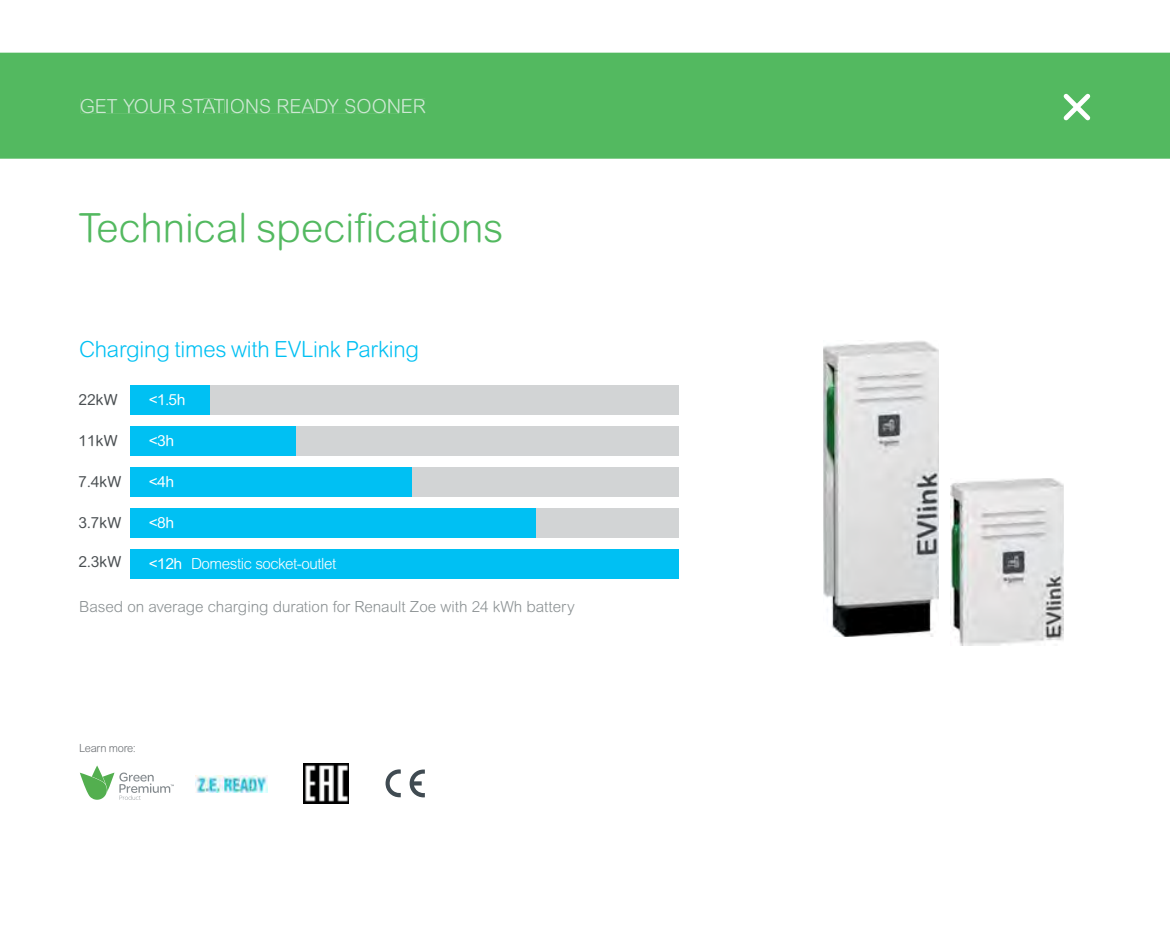
<style>
.page{position:relative;width:1170px;height:933px;background:#fff}
.page>*{position:absolute;margin:0;border:0;box-sizing:border-box;transform-origin:0 0}
.t1{font:300 40.25px "Arial Rounded MT Std";color:#53b960}
.t2{font:300 22.25px "Arial Rounded MT Std";letter-spacing:-.01em;color:#00c0f3}
.t3{font:300 19.5px "Arial Rounded MT Std";color:#cee8d4}
.t4{font:300 15.25px "Arial Rounded MT Std";color:#8a9092}
.t5{font:300 15.25px "Arial Rounded MT Std";letter-spacing:-.03em;color:#fff}
.t6{font:15.25px "Arial Rounded MT Std";color:#4a4f52}
.t7{font:15.25px "Arial Rounded MT Std";letter-spacing:-.03em;color:#fff}
.t8{font:300 11px "Arial Rounded MT Std";letter-spacing:-.03em;color:#6b6f73}
.s1{font-weight:400}
</style>
<div class="page">
<div style="left:0;top:53px;width:1170px;height:106px;background:#53b960"></div>
<div style="left:81px;top:99px;width:111px;height:14px;background:#53b960"></div>
<div style="left:193px;top:99px;width:10px;height:14px;background:#53b960"></div>
<svg style="left:203px;top:99px;width:25px;height:14px"></svg>
<div style="left:231px;top:99px;width:13px;height:14px;background:#53b960"></div>
<div style="left:247px;top:99px;width:54px;height:14px;background:#53b960"></div>
<div style="left:302px;top:99px;width:12px;height:14px;background:#53b960"></div>
<div style="left:316px;top:99px;width:40px;height:14px;background:#53b960"></div>
<div style="left:358px;top:99px;width:28px;height:14px;background:#53b960"></div>
<div style="left:389px;top:99px;width:10px;height:14px;background:#53b960"></div>
<div style="left:403px;top:99px;width:22px;height:14px;background:#53b960"></div>
<div style="left:130px;top:548px;width:549px;height:30px;background:#00c0f3"></div>
<div style="left:130px;top:507px;width:549px;height:30px;background:#d2d4d5"></div>
<div style="left:130px;top:467px;width:549px;height:29px;background:#d2d4d5"></div>
<div style="left:130px;top:426px;width:549px;height:30px;background:#d2d4d5"></div>
<div style="left:130px;top:385px;width:549px;height:30px;background:#d2d4d5"></div>
<div style="left:130px;top:507px;width:406px;height:30px;background:#00c0f3"></div>
<div style="left:130px;top:467px;width:281px;height:29px;background:#00c0f3"></div>
<div style="left:130px;top:426px;width:166px;height:30px;background:#00c0f3"></div>
<div style="left:130px;top:385px;width:80px;height:30px;background:#00c0f3"></div>
<img style="left:823px;top:340px;width:116px;height:297px">
<img style="left:950px;top:478px;width:113px;height:167px">
<img style="left:196px;top:775px;width:71px;height:17px">
<img style="left:304px;top:763px;width:44px;height:40px">
<svg style="left:386px;top:769px;width:39px;height:28px"></svg>
<svg style="left:1064px;top:94px;width:26px;height:26px"></svg>
<svg style="left:80px;top:765px;width:94px;height:34px"></svg>
<p class="t3" style="left:80px;top:99px;width:348px">GET YOUR STATIONS READY SOONER</p>
<h1 class="t1" style="left:79px;top:213px;width:426px">Technical specifications</h1>
<h2 class="t2" style="left:79px;top:341px;width:342px">Charging times with EVLink Parking</h2>
<p class="t6" style="left:78px;top:391px;width:41px">22kW</p>
<p class="t6" style="left:78px;top:432px;width:41px">11kW</p>
<p class="t6" style="left:78px;top:472px;width:44px">7.4kW</p>
<p class="t6" style="left:78px;top:513px;width:44px">3.7kW</p>
<p class="t6" style="left:78px;top:552px;width:44px">2.3kW</p>
<p class="t7" style="left:149px;top:391px;width:38px">&lt;1.5h</p>
<p class="t7" style="left:149px;top:432px;width:27px">&lt;3h</p>
<p class="t7" style="left:149px;top:472px;width:27px">&lt;4h</p>
<p class="t7" style="left:149px;top:513px;width:27px">&lt;8h</p>
<p class="t5" style="left:149px;top:558px;width:189px"><span class="s1">&lt;12h</span> Domestic socket-outlet</p>
<p class="t4" style="left:79px;top:601px;width:497px">Based on average charging duration for Renault Zoe with 24 kWh battery</p>
<p class="t8" style="left:79px;top:744px;width:58px">Learn more:</p>
</div>
